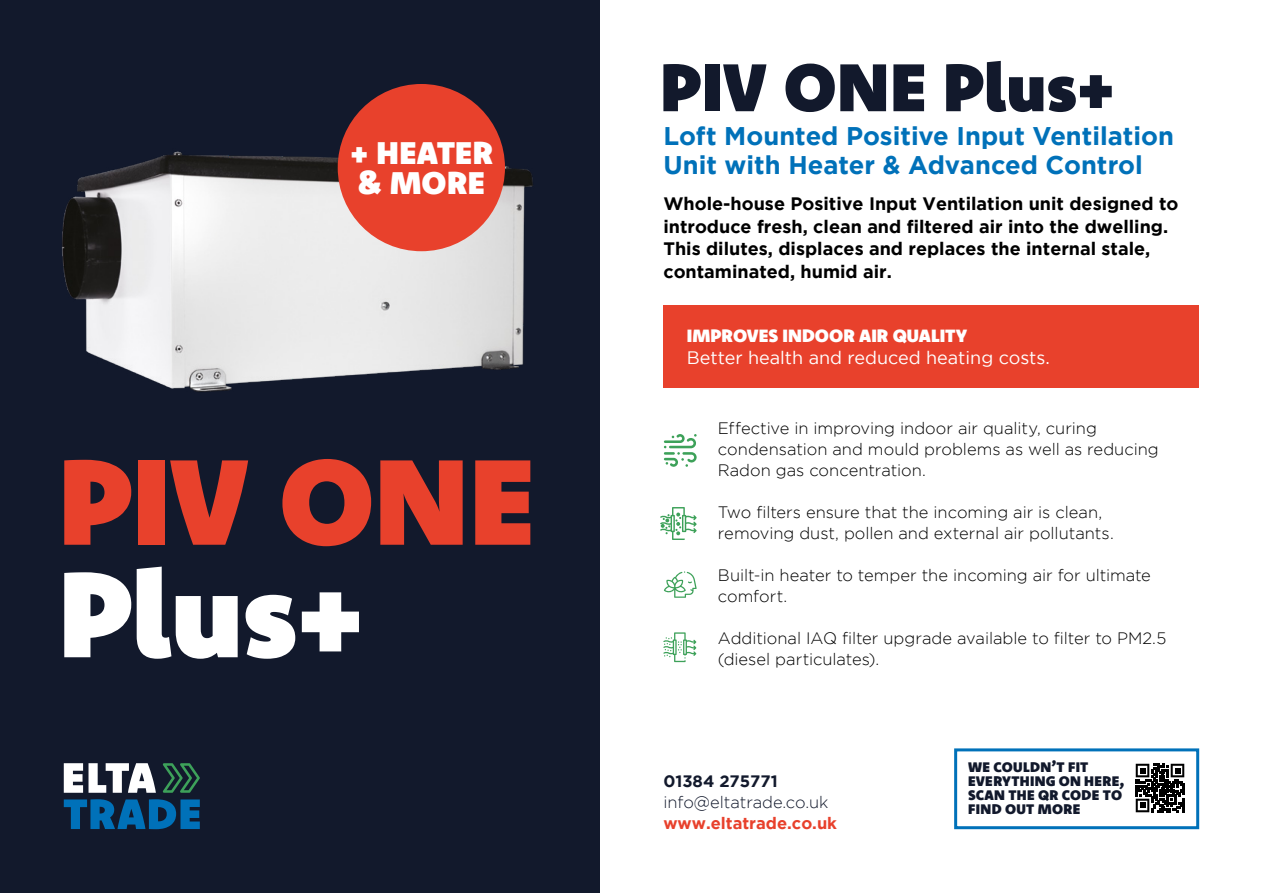
<style>
.page{position:relative;width:1263px;height:893px;background:#fff}
.page>*{position:absolute;margin:0;border:0;box-sizing:border-box;transform-origin:0 0}
.t1{font:900 121.5px "Komet";letter-spacing:-.005em;color:#e8412c}
.t2{font:900 121.5px "Komet";color:#fff}
.t3{font:900 67.5px "Komet";color:#12192c}
.t4{font:900 31.8px/30px "Komet";letter-spacing:.01em;color:#fff}
.t5{font:700 25.5px/28.5px "Gotham";color:#0071b9}
.t6{font:700 18px/22.5px "Gotham";color:#000}
.t7{font:18px "Gotham";color:#fff}
.t8{font:900 18px "Komet";color:#fff}
.t9{font:300 16.5px/21px "Gotham";color:#000}
.t10{font:300 16.5px "Gotham";color:#12192c}
.t11{font:700 16.5px "Gotham";color:#e8412c}
.t12{font:700 16.5px "Gotham";color:#12192c}
.t13{font:900 13.95px/14px "Komet";letter-spacing:.02em;color:#12192c}
</style>
<div class="page">
<div style="left:0;top:0;width:600px;height:893px;background:#12192c"></div>
<svg style="left:163px;top:763px;width:37px;height:30px"></svg>
<svg style="left:64px;top:763px;width:19px;height:30px"></svg>
<svg style="left:89px;top:763px;width:67px;height:30px"></svg>
<svg style="left:64px;top:799px;width:136px;height:30px"></svg>
<div style="left:663px;top:305px;width:536px;height:83px;background:#e8412c"></div>
<div style="left:954px;top:748px;width:245px;height:81px;border:3px solid #0071b9"></div>
<svg style="left:663px;top:632px;width:33px;height:30px"></svg>
<svg style="left:660px;top:507px;width:37px;height:33px"></svg>
<svg style="left:664px;top:434px;width:33px;height:33px"></svg>
<svg style="left:664px;top:571px;width:33px;height:27px"></svg>
<svg style="left:1135px;top:763px;width:50px;height:50px"></svg>
<svg style="left:1136px;top:764px;width:48px;height:48px"></svg>
<img style="left:62px;top:102px;width:471px;height:290px">
<div style="left:338px;top:84px;width:167px;height:167px;background:#e8412c;border-radius:50%"></div>
<h3 class="t4" style="left:350px;top:137px;width:145px">+ HEATER &amp; MORE</h3>
<h1 class="t1" style="left:58px;top:423px;width:478px">PIV ONE</h1>
<h1 class="t2" style="left:58px;top:536px;width:310px">Plus+</h1>
<h2 class="t3" style="left:660px;top:44px;width:457px">PIV ONE Plus+</h2>
<h3 class="t5" style="left:663px;top:122px;width:512px">Loft Mounted Positive Input Ventilation<br>Unit with Heater &amp; Advanced Control</h3>
<p class="t6" style="left:663px;top:192px;width:517px">Whole-house Positive Input Ventilation unit designed to introduce fresh, clean and filtered air into the dwelling.<br>This dilutes, displaces and replaces the internal stale, contaminated, humid air.</p>
<p class="t8" style="left:687px;top:324px;width:282px">IMPROVES INDOOR AIR QUALITY</p>
<p class="t7" style="left:687px;top:347px;width:364px">Better health and reduced heating costs.</p>
<p class="t9" style="left:718px;top:418px;width:442px">Effective in improving indoor air quality, curing condensation and mould problems as well as reducing<br>Radon gas concentration.</p>
<p class="t9" style="left:718px;top:502px;width:397px">Two filters ensure that the incoming air is clean, removing dust, pollen and external air pollutants.</p>
<p class="t9" style="left:718px;top:565px;width:434px">Built-in heater to temper the incoming air for ultimate comfort.</p>
<p class="t9" style="left:718px;top:628px;width:450px">Additional IAQ filter upgrade available to filter to PM2.5 (diesel particulates).</p>
<p class="t12" style="left:663px;top:772px;width:116px">01384 275771</p>
<p class="t10" style="left:663px;top:793px;width:167px">info@eltatrade.co.uk</p>
<p class="t11" style="left:663px;top:814px;width:175px">www.eltatrade.co.uk</p>
<p class="t13" style="left:968px;top:760px;width:158px">WE COULDN’T FIT<br>EVERYTHING ON HERE,<br>SCAN THE QR CODE TO<br>FIND OUT MORE</p>
</div>
